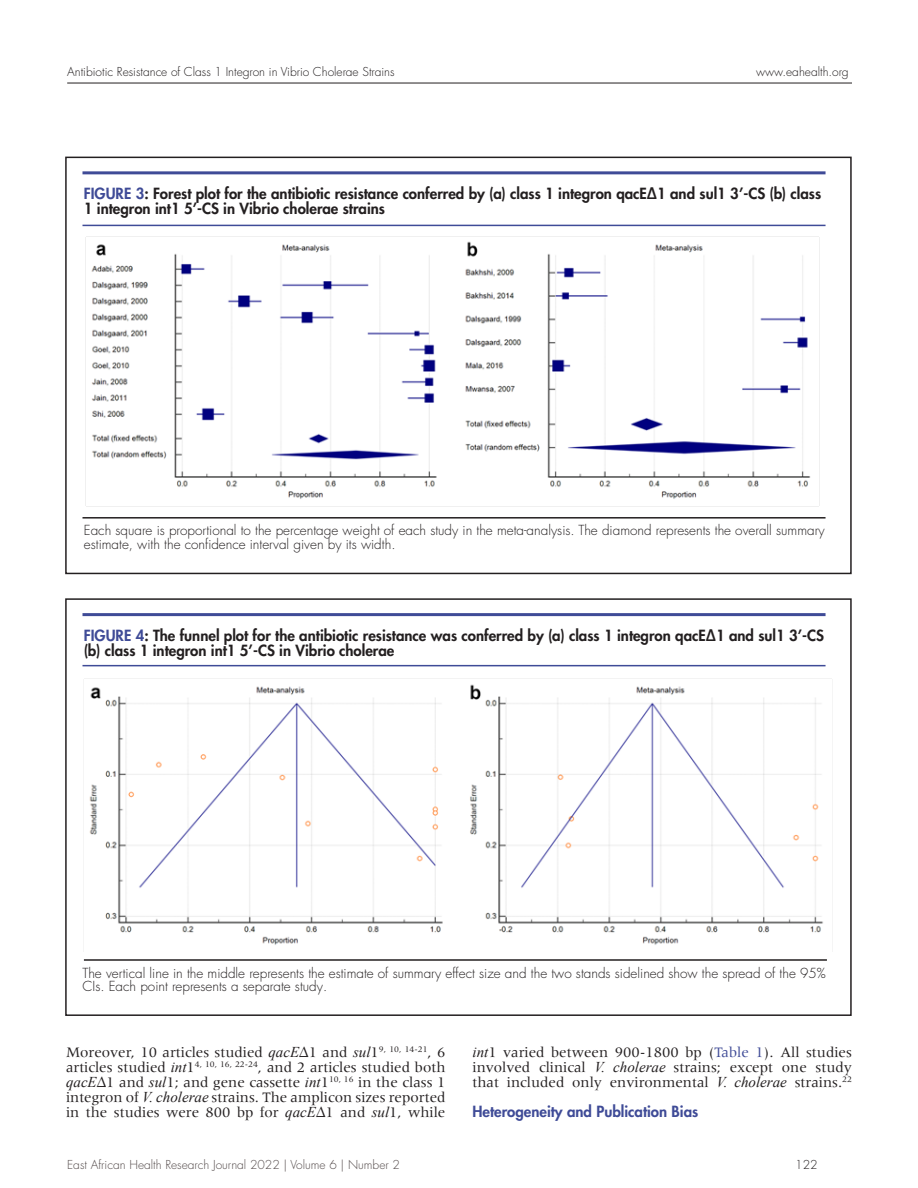
<style>
.page{position:relative;width:918px;height:1188px;background:#fff}
.page>*{position:absolute;margin:0;border:0;box-sizing:border-box;transform-origin:0 0}
.t1{font:15px/15px "Meridien LT Pro";color:#231f20;text-align:justify}
.t2{font:800 15px/15px "Futura Std";color:#231f20}
.t3{font:800 15px "Futura Std";color:#3f4b97}
.t4{font:300 13.5px/13.5px "Futura LT Pro";color:#231f20}
.t5{font:300 12px "Futura LT Pro";color:#231f20}
.t6{font:300 12px "Futura LT Pro";color:#544b4b}
.s1{color:#3f4b97}
.s2{font-family:"Times New Roman";font-style:italic}
</style>
<div class="page">
<div style="left:65px;top:157px;width:787px;height:417px;border:2px solid #231f20"></div>
<hr style="left:83px;top:225px;width:743px;height:1px;background:#3f4b97">
<hr style="left:83px;top:171px;width:743px;height:3px;background:#3f4b97">
<img style="left:85px;top:237px;width:735px;height:270px">
<hr style="left:83px;top:517px;width:743px;height:2px;background:#231f20">
<div style="left:65px;top:598px;width:787px;height:418px;border:2px solid #231f20"></div>
<hr style="left:83px;top:665px;width:743px;height:1px;background:#3f4b97">
<hr style="left:83px;top:613px;width:743px;height:3px;background:#3f4b97">
<img style="left:84px;top:678px;width:748px;height:267px">
<hr style="left:84px;top:959px;width:743px;height:2px;background:#231f20">
<hr style="left:67px;top:83px;width:785px;height:1px;background:#231f20">
<p class="t5" style="left:67px;top:64px;width:329px">Antibiotic Resistance of Class 1 Integron in Vibrio Cholerae Strains</p>
<p class="t5" style="left:756px;top:64px;width:94px">www.eahealth.org</p>
<p class="t2" style="left:84px;top:186px;width:739px"><span class="s1">FIGURE 3</span>: Forest plot for the antibiotic resistance conferred by (a) class 1 integron qacEΔ1 and sul1 3’-CS (b) class<br>1 integron int1 5’-CS in Vibrio cholerae strains</p>
<p class="t4" style="left:84px;top:524px;width:742px">Each square is proportional to the percentage weight of each study in the meta-analysis. The diamond represents the overall summary estimate, with the confidence interval given by its width.</p>
<p class="t2" style="left:84px;top:628px;width:742px"><span class="s1">FIGURE 4</span>: The funnel plot for the antibiotic resistance was conferred by (a) class 1 integron qacEΔ1 and sul1 3’-CS (b) class 1 integron int1 5’-CS in Vibrio cholerae</p>
<p class="t4" style="left:83px;top:966px;width:745px">The vertical line in the middle represents the estimate of summary effect size and the two stands sidelined show the spread of the 95%<br>CIs. Each point represents a separate study.</p>
<p class="t1" style="left:66px;top:1045px;width:381px">Moreover, 10 articles studied <span class="s2">qacE</span>Δ1 and <span class="s2">sul</span>1<sup>9,</sup> <sup>10,</sup> <sup>14-21</sup>, 6 articles studied <span class="s2">int</span>1<sup>4,</sup> <sup>10,</sup> <sup>16,</sup> <sup>22-24</sup>, and 2 articles studied both <span class="s2">qacE</span>Δ1 and <span class="s2">sul</span>1; and gene cassette <span class="s2">int</span>1<sup>10,</sup> <sup>16</sup> in the class 1 integron of <span class="s2">V. cholerae</span> strains. The amplicon sizes reported in the studies were 800 bp for <span class="s2">qacE</span>Δ1 and <span class="s2">sul</span>1, while</p>
<p class="t1" style="left:472px;top:1045px;width:381px"><span class="s2">int</span>1 varied between 900-1800 bp (<span class="s1">Table 1</span>). All studies involved clinical <span class="s2">V. cholerae</span> strains; except one study that included only environmental <span class="s2">V. cholerae</span> strains.<sup>22</sup></p>
<p class="t3" style="left:472px;top:1102px;width:227px">Heterogeneity and Publication Bias</p>
<p class="t6" style="left:67px;top:1157px;width:334px">East African Health Research Journal 2022 | Volume 6 | Number 2</p>
<p class="t5" style="left:795px;top:1157px;width:24px">122</p>
</div>
